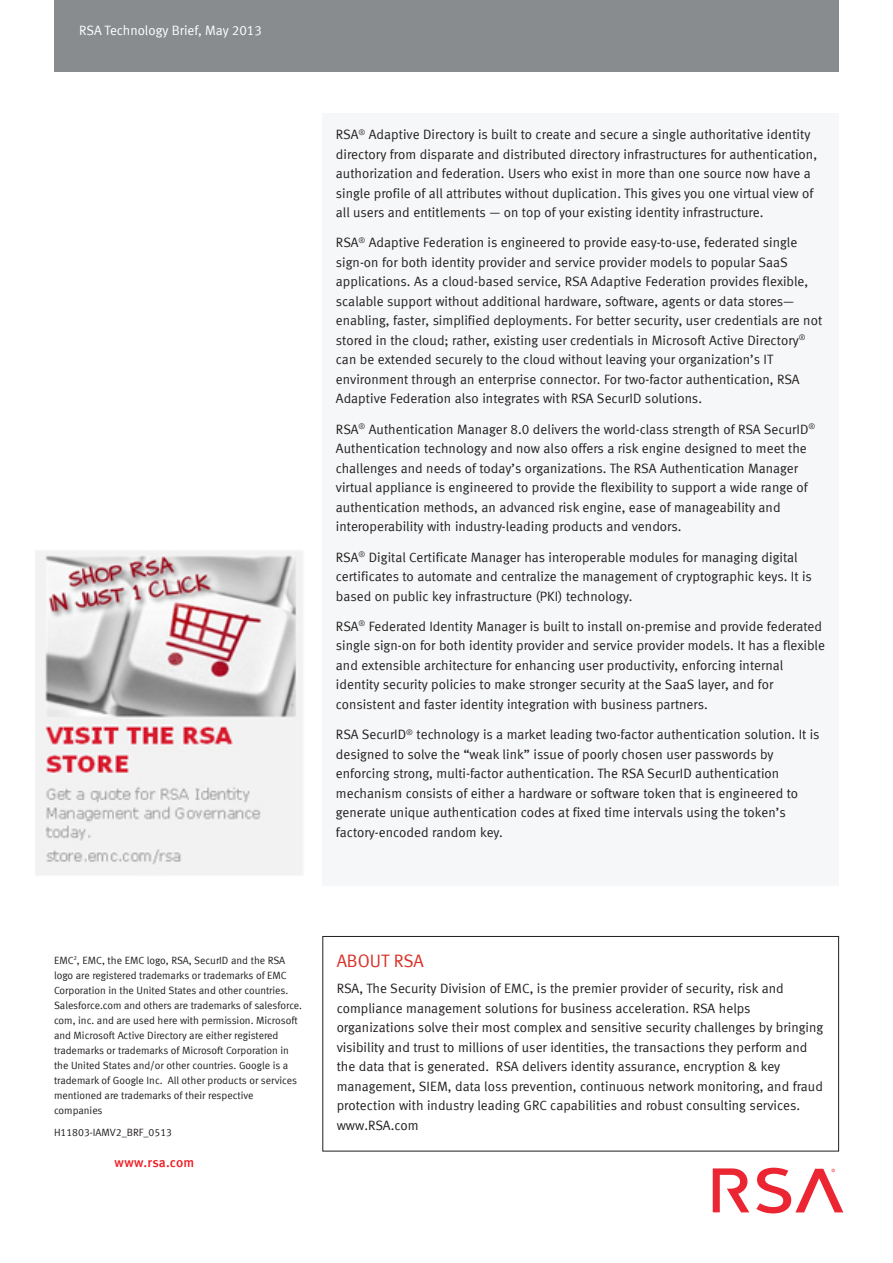
<style>
.page{position:relative;width:893px;height:1263px;background:#fff}
.page>*{position:absolute;margin:0;border:0;box-sizing:border-box;transform-origin:0 0}
.t1{font:18px "Meta Normal LF";color:#d82f24}
.Body_Copy{font:13.5px/19.5px "Meta Normal LF";letter-spacing:.005em;color:#231f20}
.t2{font:13.5px "Meta Normal LF";color:#fff}
.t3{font:13.5px "Meta Medium LF";letter-spacing:.015em;color:#ee1d23}
.t4{font:10.5px/15px "Meta Normal LF";color:#231f20}
</style>
<div class="page">
<div style="left:322px;top:936px;width:517px;height:215px;border:1px solid #231f20"></div>
<div style="left:54px;top:0;width:785px;height:72px;background:#888c8f"></div>
<svg style="left:713px;top:1168px;width:130px;height:45px"></svg>
<div style="left:322px;top:113px;width:517px;height:772px;background:#f6f7f8"></div>
<img style="left:36px;top:551px;width:267px;height:324px">
<p class="t2" style="left:79px;top:23px;width:184px">RSA Technology Brief, May 2013</p>
<p class="Body_Copy" style="left:336px;top:125px;width:483px">RSA<sup>®</sup> Adaptive Directory is built to create and secure a single authoritative identity directory from disparate and distributed directory infrastructures for authentication, authorization and federation. Users who exist in more than one source now have a single profile of all attributes without duplication. This gives you one virtual view of all users and entitlements — on top of your existing identity infrastructure.</p>
<p class="Body_Copy" style="left:336px;top:233px;width:488px">RSA<sup>®</sup> Adaptive Federation is engineered to provide easy-to-use, federated single sign-on for both identity provider and service provider models to popular SaaS applications. As a cloud-based service, RSA Adaptive Federation provides flexible, scalable support without additional hardware, software, agents or data stores— enabling, faster, simplified deployments. For better security, user credentials are not stored in the cloud; rather, existing user credentials in Microsoft Active Directory<sup>® </sup>can be extended securely to the cloud without leaving your organization’s IT environment through an enterprise connector. For two-factor authentication, RSA Adaptive Federation also integrates with RSA SecurID solutions.</p>
<p class="Body_Copy" style="left:336px;top:419px;width:481px">RSA<sup>®</sup> Authentication Manager 8.0 delivers the world-class strength of RSA SecurID<sup>® </sup>Authentication technology and now also offers a risk engine designed to meet the challenges and needs of today’s organizations. The RSA Authentication Manager virtual appliance is engineered to provide the flexibility to support a wide range of authentication methods, an advanced risk engine, ease of manageability and interoperability with industry-leading products and vendors.</p>
<p class="Body_Copy" style="left:336px;top:547px;width:477px">RSA<sup>®</sup> Digital Certificate Manager has interoperable modules for managing digital certificates to automate and centralize the management of cryptographic keys. It is based on public key infrastructure (PKI) technology.</p>
<p class="Body_Copy" style="left:336px;top:616px;width:491px">RSA<sup>®</sup> Federated Identity Manager is built to install on-premise and provide federated single sign-on for both identity provider and service provider models. It has a flexible and extensible architecture for enhancing user productivity, enforcing internal identity security policies to make stronger security at the SaaS layer, and for consistent and faster identity integration with business partners.</p>
<p class="Body_Copy" style="left:336px;top:725px;width:485px">RSA SecurID<sup>®</sup> technology is a market leading two-factor authentication solution. It is designed to solve the “weak link” issue of poorly chosen user passwords by enforcing strong, multi-factor authentication. The RSA SecurID authentication mechanism consists of either a hardware or software token that is engineered to generate unique authentication codes at fixed time intervals using the token’s factory-encoded random key.</p>
<p class="t4" style="left:54px;top:952px;width:250px">EMC<sup>2</sup>, EMC, the EMC logo, RSA, SecurID and the RSA logo are registered trademarks or trademarks of EMC Corporation in the United States and other countries.<br>Salesforce.com and others are trademarks of salesforce. com, inc. and are used here with permission. Microsoft and Microsoft Active Directory are either registered trademarks or trademarks of Microsoft Corporation in the United States and/or other countries. Google is a trademark of Google Inc. All other products or services mentioned are trademarks of their respective companies</p>
<p class="t4" style="left:54px;top:1124px;width:120px">H11803-IAMV2_BRF_0513</p>
<p class="t3" style="left:115px;top:1155px;width:81px">www.rsa.com</p>
<h1 class="t1" style="left:337px;top:950px;width:89px">ABOUT RSA</h1>
<p class="Body_Copy" style="left:337px;top:979px;width:488px">RSA, The Security Division of EMC, is the premier provider of security, risk and compliance management solutions for business acceleration. RSA helps organizations solve their most complex and sensitive security challenges by bringing visibility and trust to millions of user identities, the transactions they perform and the data that is generated. RSA delivers identity assurance, encryption &amp; key management, SIEM, data loss prevention, continuous network monitoring, and fraud protection with industry leading GRC capabilities and robust consulting services. www.RSA.com</p>
</div>
